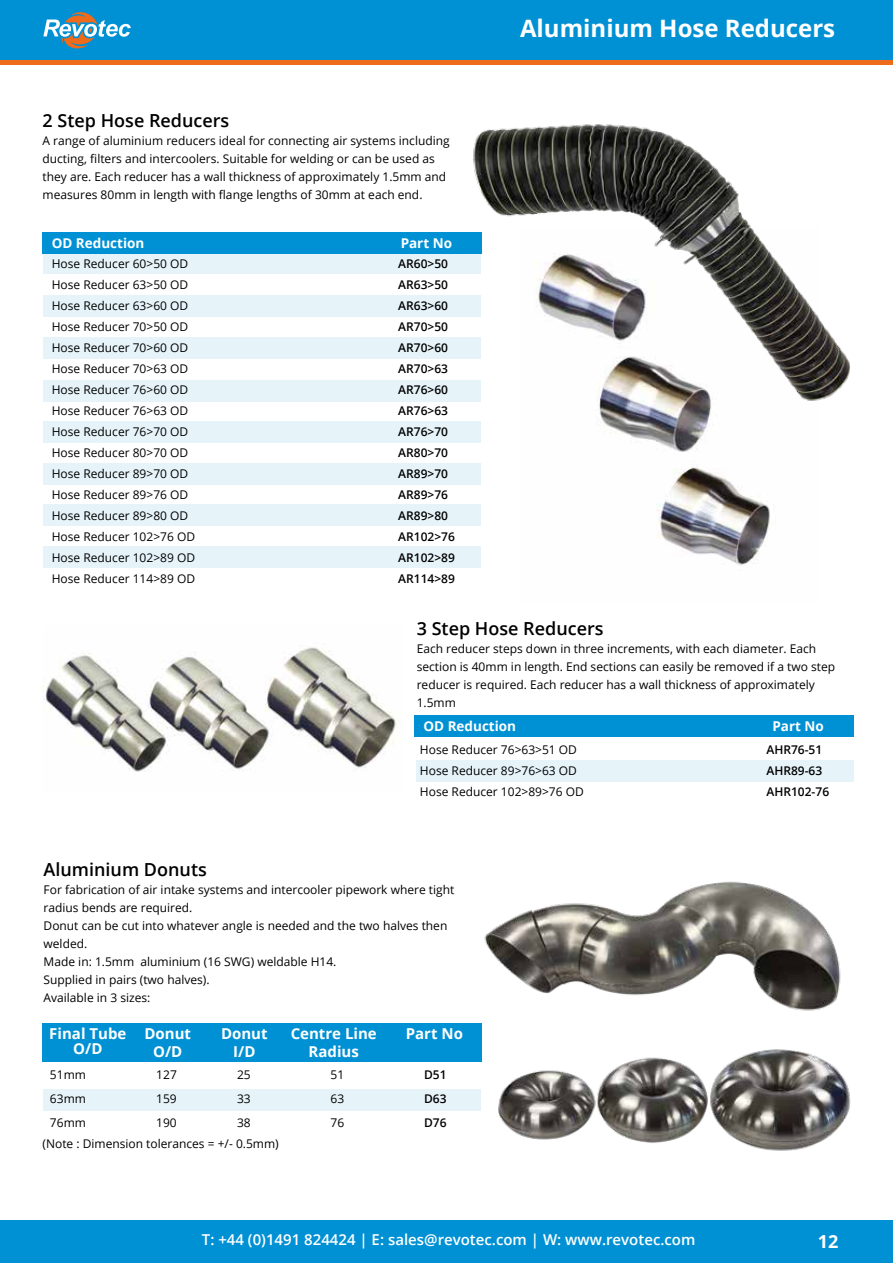
<style>
.page{position:relative;width:893px;height:1263px;background:#fff}
.page>*{position:absolute;margin:0;border:0;box-sizing:border-box;transform-origin:0 0}
.t1{font:700 24px "Open Sans";color:#fff}
.t2{font:600 18px "Open Sans";color:#000}
.t3{font:700 18px "Open Sans";color:#fff}
.t4{font:600 15px "Open Sans";color:#fff}
.t5{font:700 15px/18px "Open Sans";color:#fff;text-align:center}
.t6{font:700 13.5px "Open Sans";color:#fff}
.t7{font:12px/18px "Open Sans";color:#000}
.t8{font:600 12px "Open Sans";color:#000}
</style>
<div class="page">
<div style="left:43px;top:232px;width:439px;height:22px;background:#0091d4"></div>
<div style="left:43px;top:253px;width:437px;height:21px;background:#e6f4fa"></div>
<div style="left:43px;top:295px;width:437px;height:21px;background:#e6f4fa"></div>
<div style="left:43px;top:338px;width:437px;height:21px;background:#e6f4fa"></div>
<div style="left:43px;top:380px;width:437px;height:21px;background:#e6f4fa"></div>
<div style="left:43px;top:422px;width:437px;height:21px;background:#e6f4fa"></div>
<div style="left:43px;top:463px;width:437px;height:21px;background:#e6f4fa"></div>
<div style="left:43px;top:505px;width:437px;height:21px;background:#e6f4fa"></div>
<div style="left:43px;top:546px;width:437px;height:21px;background:#e6f4fa"></div>
<div style="left:0;top:1220px;width:893px;height:43px;background:#0091d4"></div>
<div style="left:0;top:0;width:893px;height:60px;background:#0091d4"></div>
<hr style="left:0;top:60px;width:893px;height:4px;background:#ed6b1a">
<svg style="left:43px;top:12px;width:88px;height:37px"></svg>
<div style="left:414px;top:715px;width:440px;height:22px;background:#0091d4"></div>
<div style="left:416px;top:760px;width:438px;height:22px;background:#e6f4fa"></div>
<img style="left:43px;top:647px;width:353px;height:125px">
<img style="left:599px;top:419px;width:171px;height:147px">
<img style="left:440px;top:124px;width:410px;height:295px">
<img style="left:484px;top:881px;width:357px;height:130px">
<div style="left:43px;top:1089px;width:437px;height:21px;background:#e6f4fa"></div>
<div style="left:43px;top:1023px;width:439px;height:38px;background:#0091d4"></div>
<img style="left:498px;top:1049px;width:353px;height:102px">
<h2 class="t2" style="left:43px;top:108px;width:188px">2 Step Hose Reducers</h2>
<p class="t7" style="left:43px;top:131px;width:409px">A range of aluminium reducers ideal for connecting air systems including ducting, filters and intercoolers. Suitable for welding or can be used as they are. Each reducer has a wall thickness of approximately 1.5mm and measures 80mm in length with flange lengths of 30mm at each end.</p>
<p class="t6" style="left:52px;top:233px;width:94px">OD Reduction</p>
<p class="t6" style="left:401px;top:233px;width:53px">Part No</p>
<p class="t7" style="left:52px;top:254px;width:138px">Hose Reducer 60&gt;50 OD</p>
<p class="t8" style="left:398px;top:255px;width:51px">AR60&gt;50</p>
<p class="t7" style="left:52px;top:275px;width:138px">Hose Reducer 63&gt;50 OD</p>
<p class="t8" style="left:398px;top:276px;width:51px">AR63&gt;50</p>
<p class="t7" style="left:52px;top:296px;width:138px">Hose Reducer 63&gt;60 OD</p>
<p class="t8" style="left:398px;top:297px;width:51px">AR63&gt;60</p>
<p class="t7" style="left:52px;top:317px;width:138px">Hose Reducer 70&gt;50 OD</p>
<p class="t8" style="left:398px;top:318px;width:51px">AR70&gt;50</p>
<p class="t7" style="left:52px;top:338px;width:138px">Hose Reducer 70&gt;60 OD</p>
<p class="t8" style="left:398px;top:339px;width:51px">AR70&gt;60</p>
<p class="t7" style="left:52px;top:359px;width:138px">Hose Reducer 70&gt;63 OD</p>
<p class="t8" style="left:398px;top:360px;width:51px">AR70&gt;63</p>
<p class="t7" style="left:52px;top:380px;width:138px">Hose Reducer 76&gt;60 OD</p>
<p class="t8" style="left:398px;top:381px;width:51px">AR76&gt;60</p>
<p class="t7" style="left:52px;top:401px;width:138px">Hose Reducer 76&gt;63 OD</p>
<p class="t8" style="left:398px;top:402px;width:51px">AR76&gt;63</p>
<p class="t7" style="left:52px;top:422px;width:138px">Hose Reducer 76&gt;70 OD</p>
<p class="t8" style="left:398px;top:423px;width:51px">AR76&gt;70</p>
<p class="t7" style="left:52px;top:443px;width:138px">Hose Reducer 80&gt;70 OD</p>
<p class="t8" style="left:398px;top:444px;width:51px">AR80&gt;70</p>
<p class="t7" style="left:52px;top:464px;width:138px">Hose Reducer 89&gt;70 OD</p>
<p class="t8" style="left:398px;top:465px;width:51px">AR89&gt;70</p>
<p class="t7" style="left:52px;top:485px;width:138px">Hose Reducer 89&gt;76 OD</p>
<p class="t8" style="left:398px;top:486px;width:51px">AR89&gt;76</p>
<p class="t7" style="left:52px;top:506px;width:138px">Hose Reducer 89&gt;80 OD</p>
<p class="t8" style="left:398px;top:507px;width:51px">AR89&gt;80</p>
<p class="t7" style="left:52px;top:527px;width:145px">Hose Reducer 102&gt;76 OD</p>
<p class="t8" style="left:398px;top:528px;width:58px">AR102&gt;76</p>
<p class="t7" style="left:52px;top:548px;width:145px">Hose Reducer 102&gt;89 OD</p>
<p class="t8" style="left:398px;top:549px;width:58px">AR102&gt;89</p>
<p class="t7" style="left:52px;top:569px;width:145px">Hose Reducer 114&gt;89 OD</p>
<p class="t8" style="left:398px;top:570px;width:58px">AR114&gt;89</p>
<h1 class="t1" style="left:520px;top:11px;width:317px">Aluminium Hose Reducers</h1>
<h2 class="t2" style="left:417px;top:616px;width:188px">3 Step Hose Reducers</h2>
<p class="t7" style="left:417px;top:639px;width:420px">Each reducer steps down in three increments, with each diameter. Each section is 40mm in length. End sections can easily be removed if a two step reducer is required. Each reducer has a wall thickness of approximately 1.5mm</p>
<p class="t7" style="left:420px;top:740px;width:159px">Hose Reducer 76&gt;63&gt;51 OD</p>
<p class="t8" style="left:766px;top:741px;width:57px">AHR76-51</p>
<p class="t7" style="left:420px;top:761px;width:159px">Hose Reducer 89&gt;76&gt;63 OD</p>
<p class="t8" style="left:766px;top:762px;width:57px">AHR89-63</p>
<p class="t7" style="left:420px;top:782px;width:166px">Hose Reducer 102&gt;89&gt;76 OD</p>
<p class="t8" style="left:766px;top:783px;width:64px">AHR102-76</p>
<p class="t6" style="left:423px;top:716px;width:94px">OD Reduction</p>
<p class="t6" style="left:772px;top:716px;width:53px">Part No</p>
<h2 class="t2" style="left:44px;top:857px;width:165px">Aluminium Donuts</h2>
<p class="t7" style="left:44px;top:881px;width:412px">For fabrication of air intake systems and intercooler pipework where tight radius bends are required.<br>Donut can be cut into whatever angle is needed and the two halves then welded.<br>Made in: 1.5mm aluminium (16 SWG) weldable H14.<br>Supplied in pairs (two halves).<br>Available in 3 sizes:</p>
<p class="t5" style="left:49px;top:1025px;width:79px;line-height:15px">Final Tube<br>O/D</p>
<p class="t5" style="left:144px;top:1024px;width:48px">Donut<br>O/D</p>
<p class="t5" style="left:221px;top:1024px;width:48px">Donut<br>I/D</p>
<p class="t5" style="left:291px;top:1024px;width:88px">Centre Line</p>
<p class="t5" style="left:406px;top:1024px;width:59px">Part No</p>
<p class="t5" style="left:309px;top:1042px;width:52px">Radius</p>
<p class="t7" style="left:50px;top:1065px;width:38px">51mm</p>
<p class="t7" style="left:156px;top:1065px;width:22px">127</p>
<p class="t7" style="left:237px;top:1065px;width:15px">25</p>
<p class="t7" style="left:331px;top:1065px;width:15px">51</p>
<p class="t8" style="left:424px;top:1066px;width:24px">D51</p>
<p class="t7" style="left:50px;top:1089px;width:38px">63mm</p>
<p class="t7" style="left:156px;top:1089px;width:22px">159</p>
<p class="t7" style="left:237px;top:1089px;width:15px">33</p>
<p class="t7" style="left:331px;top:1089px;width:15px">63</p>
<p class="t8" style="left:424px;top:1090px;width:24px">D63</p>
<p class="t7" style="left:50px;top:1113px;width:38px">76mm</p>
<p class="t7" style="left:156px;top:1113px;width:22px">190</p>
<p class="t7" style="left:237px;top:1113px;width:15px">38</p>
<p class="t7" style="left:331px;top:1113px;width:15px">76</p>
<p class="t8" style="left:424px;top:1114px;width:24px">D76</p>
<p class="t7" style="left:43px;top:1134px;width:238px">(Note : Dimension tolerances = +/- 0.5mm)</p>
<p class="t4" style="left:202px;top:1230px;width:495px">T: +44 (0)1491 824424 | E: sales@revotec.com | W: www.revotec.com</p>
<h2 class="t3" style="left:818px;top:1229px;width:22px">12</h2>
</div>
